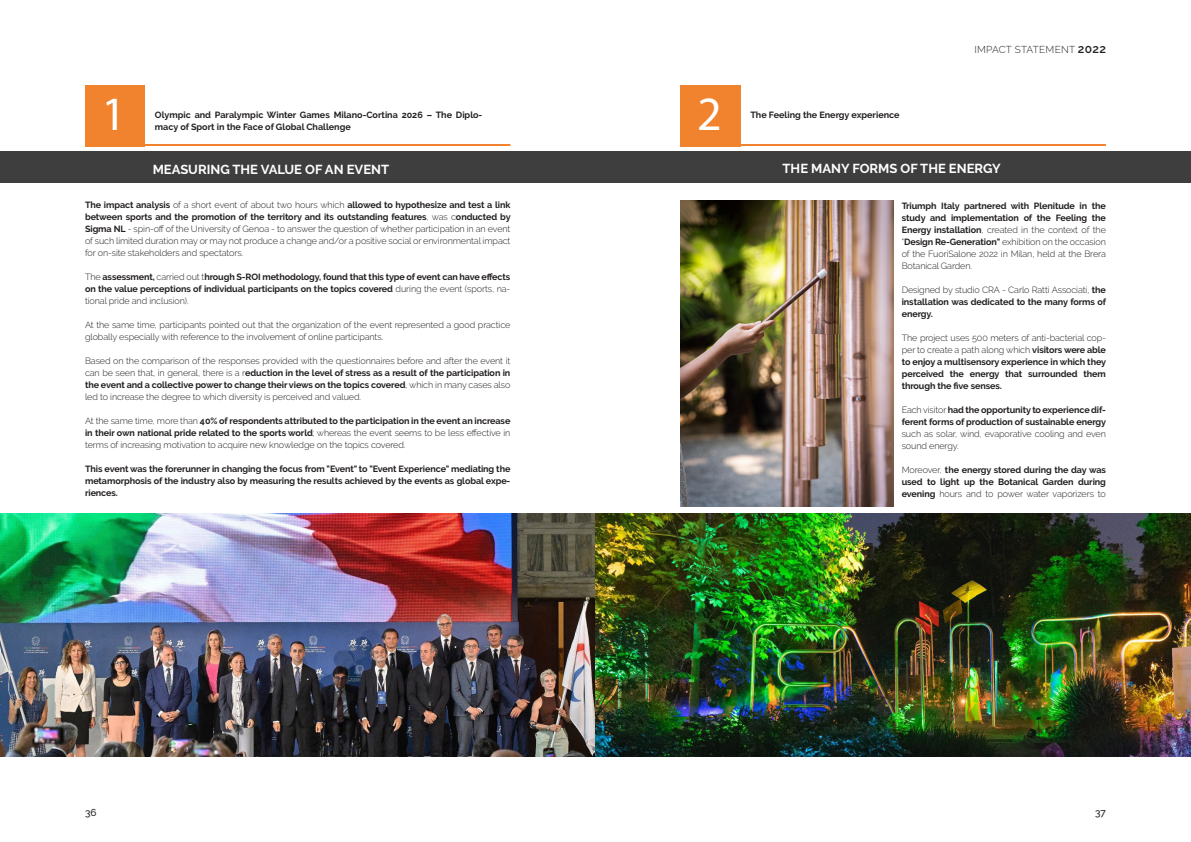
<style>
.page{position:relative;width:1191px;height:842px;background:#fff}
.page>*{position:absolute;margin:0;border:0;box-sizing:border-box;transform-origin:0 0}
.t1{font:48px "Myriad Pro";color:#fff}
.t2{font:700 13px "Raleway";color:#fff}
.t3{font:300 10px "Raleway";letter-spacing:.025em;color:#231f20}
.t4{font:500 10px "Raleway";color:#231f20}
.t5{font:700 9px/12px "Raleway";letter-spacing:-.01em;color:#231f20;text-align:justify}
.t6{font:300 9px/12px "Raleway";letter-spacing:-.01em;color:#231f20;text-align:justify}
.s1{font-weight:600;font-size:12px}
.s2{font-weight:700}
.s3{font-weight:300}
</style>
<div class="page">
<div style="left:0;top:152px;width:595px;height:31px;background:#3e3e3f"></div>
<div style="left:85px;top:85px;width:60px;height:61px;background:#f1832e"></div>
<img style="left:0;top:514px;width:1191px;height:243px">
<div style="left:595px;top:152px;width:596px;height:31px;background:#3e3e3f"></div>
<div style="left:680px;top:85px;width:60px;height:61px;background:#f1832e"></div>
<img style="left:680px;top:201px;width:213px;height:305px">
<p class="t3" style="left:974px;top:44px;width:133px">IMPACT STATEMENT <span class="s1">2022</span></p>
<p class="t1" style="left:102px;top:84px;width:26px">1</p>
<p class="t5" style="left:155px;top:108px;width:329px">Olympic and Paralympic Winter Games Milano-Cortina 2026 – The Diplo-</p>
<p class="t5" style="left:155px;top:120px;width:197px">macy of Sport in the Face of Global Challenge</p>
<p class="t1" style="left:697px;top:84px;width:26px">2</p>
<p class="t5" style="left:750px;top:108px;width:151px">The Feeling the Energy experience</p>
<p class="t2" style="left:153px;top:162px;width:238px">MEASURING THE VALUE OF AN EVENT</p>
<p class="t2" style="left:782px;top:161px;width:220px">THE MANY FORMS OF THE ENERGY</p>
<p class="t6" style="left:85px;top:198px;width:427px"><span class="s2">The impact analysis</span> of a short event of about two hours which <span class="s2">allowed to hypothesize and test a link between sports and the promotion of the territory and its outstanding features</span>, was c<span class="s2">onducted by Sigma NL</span> - spin-off of the University of Genoa - to answer the question of whether participation in an event of such limited duration may or may not produce a change and/or a positive social or environmental impact for on-site stakeholders and spectators.</p>
<p class="t5" style="left:85px;top:270px;width:427px"><span class="s3">The</span> assessment, <span class="s3">carried out t</span>hrough S-ROI methodology, found that this type of event can have effects on the value perceptions of individual participants on the topics covered <span class="s3">during the event (sports, na&shy;tional pride and inclusion).</span></p>
<p class="t6" style="left:85px;top:318px;width:427px">At the same time, participants pointed out that the organization of the event represented a good practice globally especially with reference to the involvement of online participants.</p>
<p class="t6" style="left:85px;top:354px;width:427px">Based on the comparison of the responses provided with the questionnaires before and after the event it can be seen that, in general, there is a r<span class="s2">eduction in the level of stress as a result of the participation in the event and a collective power to change their views on the topics covered</span>, which in many cases also led to increase the degree to which diversity is perceived and valued.</p>
<p class="t6" style="left:85px;top:414px;width:427px">At the same time, more than <span class="s2">40% of respondents attributed to the participation in the event an increase in their own national pride related to the sports world</span>; whereas the event seems to be less effective in terms of increasing motivation to acquire new knowledge on the topics covered.</p>
<p class="t5" style="left:85px;top:462px;width:427px">This event was the forerunner in changing the focus from "Event" to "Event Experience" mediating the metamorphosis of the industry also by measuring the results achieved by the events as global expe&shy;riences.</p>
<p class="t5" style="left:901px;top:200px;width:206px">Triumph Italy partnered with Plenitude in the study and implementation of the Feeling the Energy installation<span class="s3">, created in the context of the "</span>Design Re-Generation" <span class="s3">exhibition on the occasion of the FuoriSalone 2022 in Milan, held at the Brera Botanical Garden.</span></p>
<p class="t5" style="left:901px;top:284px;width:206px"><span class="s3">Designed by studio CRA - Carlo Ratti Associati,</span> the installation was dedicated to the many forms of energy.</p>
<p class="t5" style="left:901px;top:332px;width:206px"><span class="s3">The project uses 500 meters of anti-bacterial cop&shy;per to create a path along which</span> visitors were able to enjoy a multisensory experience in which they perceived the energy that surrounded them through the five senses.</p>
<p class="t5" style="left:901px;top:404px;width:206px"><span class="s3">Each visitor</span> had the opportunity to experience dif&shy;ferent forms of production of sustainable energy <span class="s3">such as solar, wind, evaporative cooling and even sound energy.</span></p>
<p class="t5" style="left:901px;top:464px;width:206px"><span class="s3">Moreover,</span> the energy stored during the day was used to light up the Botanical Garden during evening <span class="s3">hours and to power water vaporizers to</span></p>
<p class="t4" style="left:85px;top:807px;width:13px">36</p>
<p class="t4" style="left:1095px;top:807px;width:12px">37</p>
</div>
